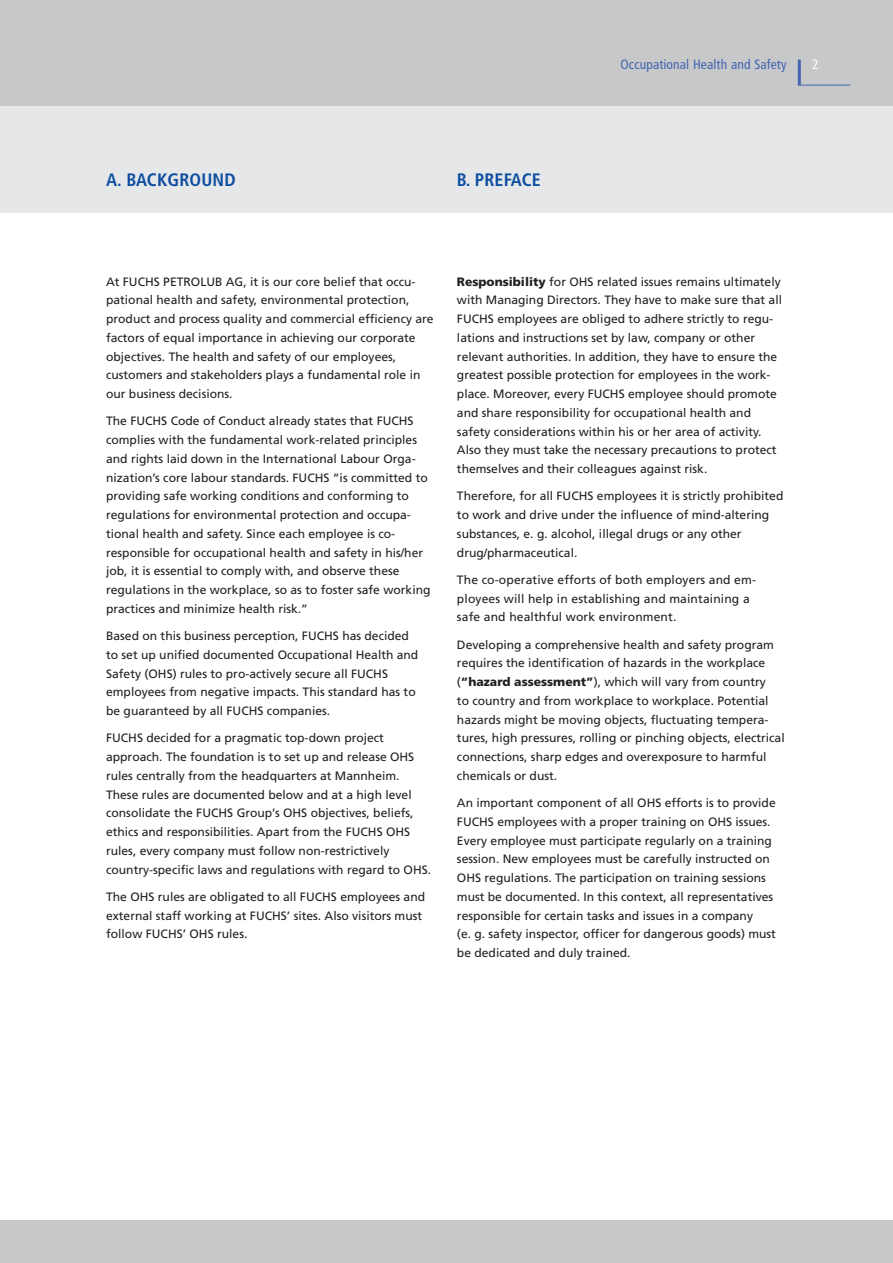
<style>
.page{position:relative;width:893px;height:1263px;background:#fff}
.page>*{position:absolute;margin:0;border:0;box-sizing:border-box;transform-origin:0 0}
.t1{font:700 condensed 18px "Frutiger LT";letter-spacing:.01em;color:#0d4da1}
.t2{font:condensed 13.5px "Frutiger LT";letter-spacing:.01em;color:#4365b0}
.t3{font:condensed 13.5px "Frutiger LT";color:#fff}
.t4{font:12.15px/18.8px "Frutiger LT";color:#231f20}
.s1{font-weight:900}
</style>
<div class="page">
<div style="left:0;top:1220px;width:893px;height:43px;background:#c7c8ca"></div>
<div style="left:0;top:0;width:893px;height:106px;background:#c7c8ca"></div>
<div style="left:0;top:106px;width:893px;height:107px;background:#e6e7e9"></div>
<hr style="left:798px;top:85px;width:52px;height:1px;background:#4365b0">
<hr style="left:798px;top:60px;width:3px;height:25px;background:#4365b0">
<h1 class="t1" style="left:106px;top:172px;width:131px">A. BACKGROUND</h1>
<h1 class="t1" style="left:457px;top:172px;width:85px">B. PREFACE</h1>
<p class="t2" style="left:620px;top:58px;width:167px">Occupational Health and Safety</p>
<p class="t3" style="left:812px;top:58px;width:8px">2</p>
<p class="t4" style="left:106px;top:272px;width:329px">At FUCHS PETROLUB AG, it is our core belief that occu&shy;pational health and safety, environmental protection, product and process quality and commercial efficiency are factors of equal importance in achieving our corporate objectives. The health and safety of our employees, customers and stakeholders plays a fundamental role in our business decisions.</p>
<p class="t4" style="left:106px;top:412px;width:326px">The FUCHS Code of Conduct already states that FUCHS complies with the fundamental work-related principles and rights laid down in the International Labour Orga&shy;nization’s core labour standards. FUCHS “is committed to providing safe working conditions and conforming to regulations for environmental protection and occupa&shy;tional health and safety. Since each employee is co&shy;responsible for occupational health and safety in his/her job, it is essential to comply with, and observe these regulations in the workplace, so as to foster safe working practices and minimize health risk.”</p>
<p class="t4" style="left:106px;top:627px;width:314px">Based on this business perception, FUCHS has decided to set up unified documented Occupational Health and Safety (OHS) rules to pro-actively secure all FUCHS employees from negative impacts. This standard has to be guaranteed by all FUCHS companies.</p>
<p class="t4" style="left:106px;top:729px;width:326px">FUCHS decided for a pragmatic top-down project approach. The foundation is to set up and release OHS rules centrally from the headquarters at Mannheim.<br>These rules are documented below and at a high level consolidate the FUCHS Group’s OHS objectives, beliefs, ethics and responsibilities. Apart from the FUCHS OHS rules, every company must follow non-restrictively country-specific laws and regulations with regard to OHS.</p>
<p class="t4" style="left:106px;top:888px;width:320px">The OHS rules are obligated to all FUCHS employees and external staff working at FUCHS’ sites. Also visitors must follow FUCHS’ OHS rules.</p>
<p class="t4" style="left:457px;top:272px;width:327px"><span class="s1">Responsibility</span> for OHS related issues remains ultimately with Managing Directors. They have to make sure that all FUCHS employees are obliged to adhere strictly to regu&shy;lations and instructions set by law, company or other relevant authorities. In addition, they have to ensure the greatest possible protection for employees in the work&shy;place. Moreover, every FUCHS employee should promote and share responsibility for occupational health and safety considerations within his or her area of activity.<br>Also they must take the necessary precautions to protect themselves and their colleagues against risk.</p>
<p class="t4" style="left:457px;top:487px;width:328px">Therefore, for all FUCHS employees it is strictly prohibited to work and drive under the influence of mind-altering substances, e. g. alcohol, illegal drugs or any other drug/pharmaceutical.</p>
<p class="t4" style="left:457px;top:571px;width:301px">The co-operative efforts of both employers and em&shy;ployees will help in establishing and maintaining a safe and healthful work environment.</p>
<p class="t4" style="left:457px;top:635px;width:329px">Developing a comprehensive health and safety program requires the identification of hazards in the workplace (<span class="s1">“hazard assessment”</span>), which will vary from country<br>to country and from workplace to workplace. Potential hazards might be moving objects, fluctuating tempera&shy;tures, high pressures, rolling or pinching objects, electrical connections, sharp edges and overexposure to harmful chemicals or dust.</p>
<p class="t4" style="left:457px;top:794px;width:320px">An important component of all OHS efforts is to provide FUCHS employees with a proper training on OHS issues.<br>Every employee must participate regularly on a training session. New employees must be carefully instructed on OHS regulations. The participation on training sessions must be documented. In this context, all representatives responsible for certain tasks and issues in a company<br>(e. g. safety inspector, officer for dangerous goods) must be dedicated and duly trained.</p>
</div>
